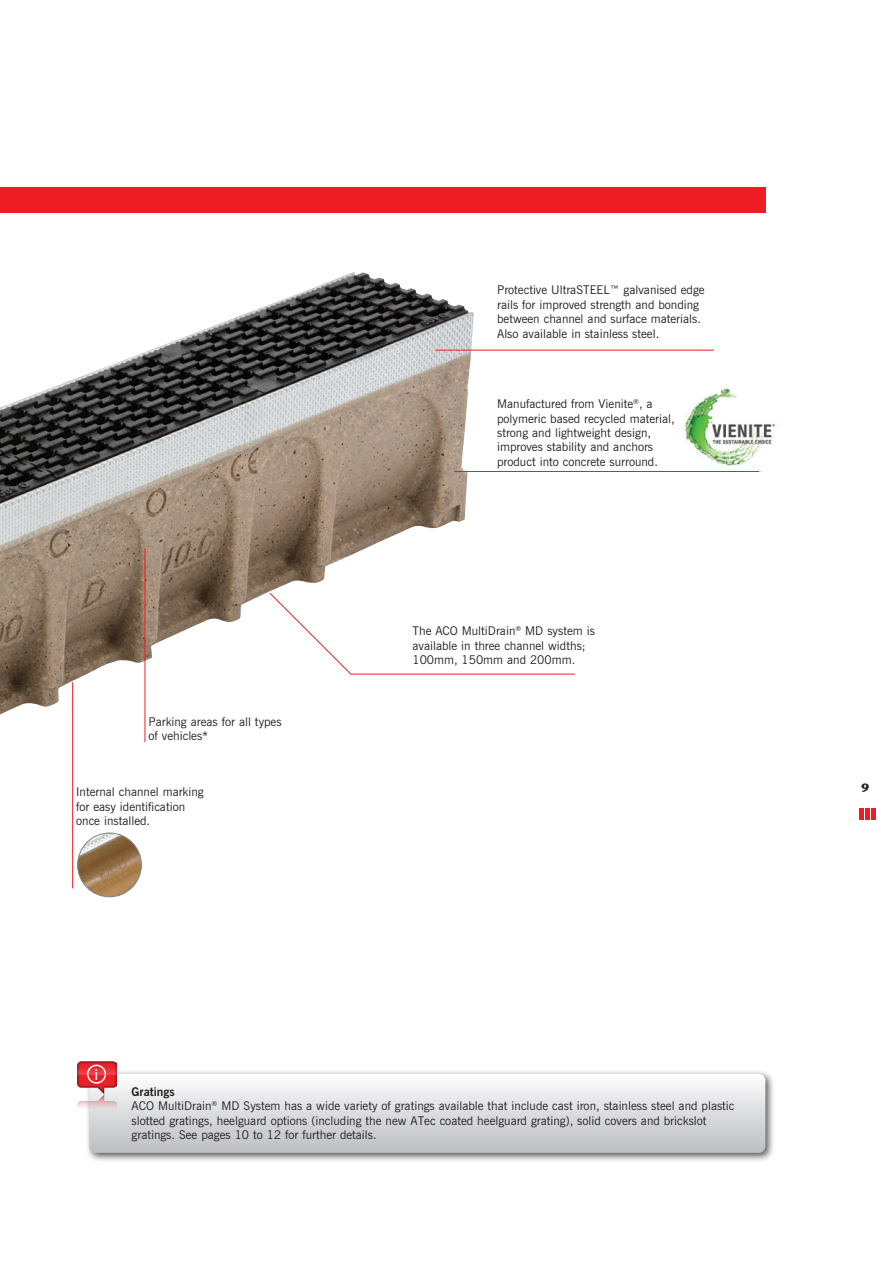
<style>
.page{position:relative;width:893px;height:1263px;background:#fff}
.page>*{position:absolute;margin:0;border:0;box-sizing:border-box;transform-origin:0 0}
.t1{font:16.2px "Myriad Pro";color:#fff}
.Text{font:12px/14.4px "News Gothic BT";color:#231f20}
.t2{font:700 12px "Stone Sans";color:#231f20}
.s1{font-weight:700}
</style>
<div class="page">
<div style="left:859px;top:807px;width:5px;height:12px;background:#ee1d23"></div>
<div style="left:865px;top:807px;width:5px;height:12px;background:#ee1d23"></div>
<div style="left:871px;top:807px;width:5px;height:12px;background:#ee1d23"></div>
<img style="left:0;top:272px;width:474px;height:443px">
<div style="left:0;top:187px;width:765px;height:26px;background:#ee1d23"></div>
<hr style="left:435px;top:350px;width:279px;height:1px;background:#ee1d23">
<svg style="left:269px;top:592px;width:306px;height:83px"></svg>
<hr style="left:454px;top:471px;width:305px;height:1px;background:#ee1d23">
<hr style="left:145px;top:549px;width:1px;height:193px;background:#ee1d23">
<hr style="left:72px;top:682px;width:1px;height:206px;background:#ee1d23">
<div style="left:85px;top:1069px;width:691px;height:94px;background:#231f20;opacity:.75"></div>
<svg style="left:89px;top:1074px;width:676px;height:79px"></svg>
<img style="left:77px;top:1061px;width:39px;height:66px">
<div style="left:87px;top:1064px;width:19px;height:20px;border:2px solid #fff;border-radius:50%"></div>
<img style="left:685px;top:388px;width:90px;height:78px">
<img style="left:78px;top:833px;width:63px;height:64px;border-radius:32px">
<div style="left:77px;top:833px;width:65px;height:64px;border:1px solid #808285;border-radius:50%"></div>
<p class="Text" style="left:497px;top:283px;width:209px">Protective UltraSTEEL™ galvanised edge rails for improved strength and bonding between channel and surface materials.<br>Also available in stainless steel.</p>
<p class="Text" style="left:497px;top:397px;width:179px">Manufactured from Vienite<sup>®</sup>, a polymeric based recycled material, strong and lightweight design, improves stability and anchors product into concrete surround.</p>
<p class="Text" style="left:149px;top:714px;width:135px">Parking areas for all types of vehicles*</p>
<p class="Text" style="left:76px;top:785px;width:129px">Internal channel marking for easy identification once installed.</p>
<p class="t1" style="left:95px;top:1064px;width:5px">i</p>
<p class="Text" style="left:412px;top:624px;width:184px">The ACO MultiDrain<sup>®</sup> MD system is available in three channel widths;<br>100mm, 150mm and 200mm.</p>
<p class="Text" style="left:132px;top:1084px;width:604px"><span class="s1">Gratings<br></span>ACO MultiDrain<sup>®</sup> MD System has a wide variety of gratings available that include cast iron, stainless steel and plastic slotted gratings, heelguard options (including the new ATec coated heelguard grating), solid covers and brickslot gratings. See pages 10 to 12 for further details.</p>
<p class="t2" style="left:861px;top:780px;width:9px">9</p>
</div>
